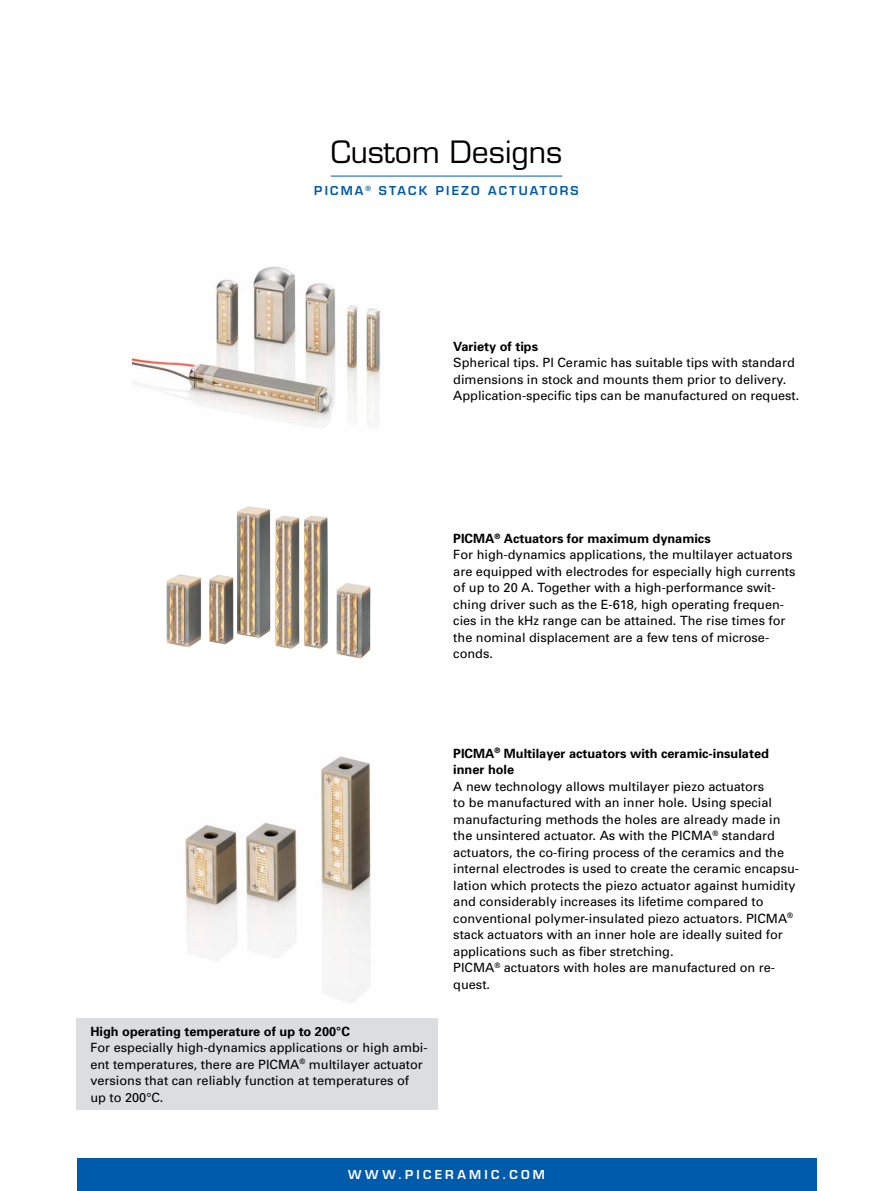
<style>
.page{position:relative;width:893px;height:1191px;background:#fff}
.page>*{position:absolute;margin:0;border:0;box-sizing:border-box;transform-origin:0 0}
.t1{font:30px "Eurostile";color:#000}
.t2{font:12.75px/16.5px "Univers";color:#000}
.t3{font:700 12.75px/16.5px "Univers";color:#000}
.t4{font:600 12px "Eurostile";letter-spacing:.18em;color:#005baa}
.t5{font:600 12px "Eurostile";letter-spacing:.27em;color:#fff}
.s1{font-weight:700}
</style>
<div class="page">
<div style="left:77px;top:1018px;width:361px;height:92px;background:#dcddde"></div>
<hr style="left:331px;top:176px;width:231px;height:1px;background:#005baa">
<div style="left:77px;top:1158px;width:739px;height:33px;background:#005baa"></div>
<img style="left:133px;top:266px;width:248px;height:162px">
<img style="left:166px;top:506px;width:205px;height:152px">
<img style="left:185px;top:756px;width:186px;height:247px">
<h1 class="t1" style="left:331px;top:134px;width:233px">Custom Designs</h1>
<p class="t4" style="left:314px;top:183px;width:266px">PI CMA <sup>®</sup> STACK PIEZO AC TUATORS</p>
<p class="t3" style="left:453px;top:338px;width:86px">Variety of tips</p>
<p class="t2" style="left:453px;top:354px;width:348px">Spherical tips. PI Ceramic has suitable tips with standard dimensions in stock and mounts them prior to delivery.<br>Application-specific tips can be manufactured on request.</p>
<p class="t2" style="left:453px;top:530px;width:344px"><span class="s1">PICMA</span><sup>®</sup> <span class="s1">Actuators for maximum dynamics<br></span>For high-dynamics applications, the multilayer actuators are equipped with electrodes for especially high currents of up to 20 A. Together with a high-performance swit&shy;ching driver such as the E-618, high operating frequen&shy;cies in the kHz range can be attained. The rise times for the nominal displacement are a few tens of microse&shy;conds.</p>
<p class="t3" style="left:90px;top:1022px;width:261px">High operating temperature of up to 200°C</p>
<p class="t2" style="left:90px;top:1039px;width:339px">For especially high-dynamics applications or high ambi&shy;ent temperatures, there are PICMA<sup>®</sup> multilayer actuator versions that can reliably function at temperatures of up to 200°C.</p>
<p class="t3" style="left:453px;top:745px;width:317px">PICMA<sup>®</sup> Multilayer actuators with ceramic-insulated inner hole</p>
<p class="t2" style="left:453px;top:778px;width:347px">A new technology allows multilayer piezo actuators<br>to be manufactured with an inner hole. Using special manufacturing methods the holes are already made in the unsintered actuator. As with the PICMA<sup>®</sup> standard actuators, the co-firing process of the ceramics and the internal electrodes is used to create the ceramic encapsu&shy;lation which protects the piezo actuator against humidity and considerably increases its lifetime compared to conventional polymer-insulated piezo actuators. PICMA<sup>® </sup>stack actuators with an inner hole are ideally suited for applications such as fiber stretching.<br>PICMA<sup>®</sup> actuators with holes are manufactured on re&shy;quest.</p>
<p class="t5" style="left:348px;top:1166px;width:198px">WWW.PICERAMIC.COM</p>
</div>
